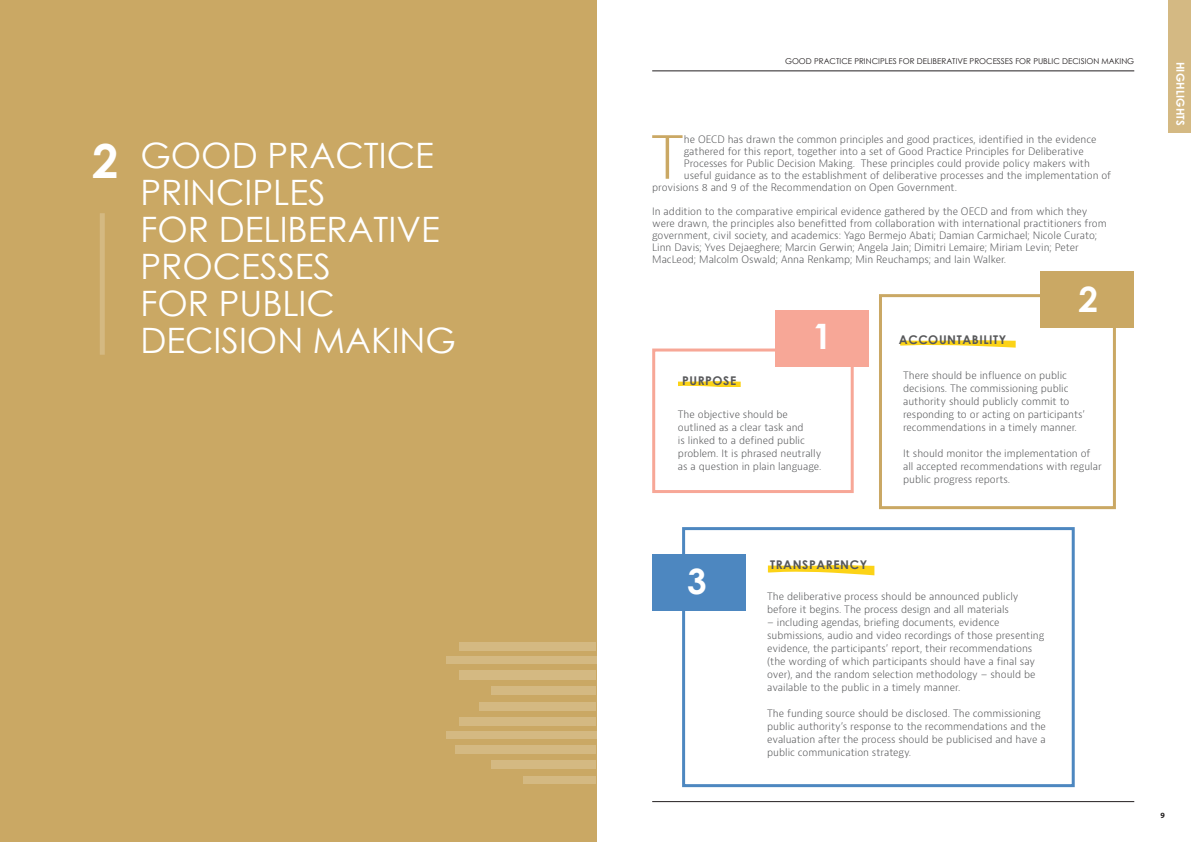
<style>
.page{position:relative;width:1191px;height:842px;background:#fff}
.page>*{position:absolute;margin:0;border:0;box-sizing:border-box;transform-origin:0 0}
.t1{font:300 57.9px "OECD Bernini";color:#caa864}
.t2{font:700 47px "Century Gothic";color:#fff}
.t3{font:35px/37px "Century Gothic";color:#fff}
.t4{font:700 35px "Century Gothic";color:#fff}
.t5{font:700 12px "Century Gothic";letter-spacing:.05em;color:#57585a}
.t6{font:700 11px "Century Gothic";letter-spacing:.02em;color:#fff}
.t7{font:300 10px/13px "OECD Bernini";color:#57585a}
.t8{font:8px "Century Gothic";color:#231f20}
.t9{font:700 8px "Myriad Pro";color:#231f20}
</style>
<div class="page">
<div style="left:1040px;top:271px;width:94px;height:56px;background:#caa864"></div>
<svg style="left:768px;top:565px;width:106px;height:10px"></svg>
<svg style="left:900px;top:340px;width:115px;height:8px"></svg>
<svg style="left:678px;top:381px;width:62px;height:6px"></svg>
<hr style="left:652px;top:71px;width:482px;height:1px;background:#231f20">
<hr style="left:652px;top:801px;width:482px;height:1px;background:#231f20">
<div style="left:1168px;top:0;width:23px;height:133px;background:#d4b983"></div>
<div style="left:0;top:0;width:596px;height:842px;background:#caa864"></div>
<div style="left:100px;top:213px;width:5px;height:142px;background:#d4b982"></div>
<div style="left:524px;top:776px;width:72px;height:7px;background:#d4b982"></div>
<div style="left:455px;top:745px;width:141px;height:9px;background:#d4b982"></div>
<div style="left:446px;top:731px;width:150px;height:8px;background:#d4b982"></div>
<div style="left:459px;top:717px;width:137px;height:8px;background:#d4b982"></div>
<div style="left:491px;top:760px;width:105px;height:9px;background:#d4b982"></div>
<div style="left:479px;top:702px;width:117px;height:8px;background:#d4b982"></div>
<div style="left:459px;top:670px;width:137px;height:9px;background:#d4b982"></div>
<div style="left:491px;top:686px;width:105px;height:9px;background:#d4b982"></div>
<div style="left:446px;top:656px;width:150px;height:8px;background:#d4b982"></div>
<div style="left:459px;top:642px;width:137px;height:8px;background:#d4b982"></div>
<div style="left:652px;top:348px;width:201px;height:145px;border:3px solid #f7a797"></div>
<div style="left:775px;top:310px;width:94px;height:57px;background:#f7a797"></div>
<div style="left:879px;top:294px;width:237px;height:215px;border:3px solid #caa864"></div>
<div style="left:682px;top:527px;width:392px;height:260px;border:3px solid #4d87c0"></div>
<div style="left:652px;top:554px;width:94px;height:56px;background:#4d87c0"></div>
<p class="t8" style="left:785px;top:55px;width:351px">GOOD PRACTICE PRINCIPLES FOR DELIBERATIVE PROCESSES FOR PUBLIC DECISION MAKING</p>
<h2 class="t2" style="left:92px;top:125px;width:28px">2</h2>
<h1 class="t1" style="left:651px;top:119px;width:35px">T</h1>
<p class="t7" style="left:684px;top:133px;width:414px">he OECD has drawn the common principles and good practices, identified in the evidence</p>
<h3 class="t3" style="left:140px;top:137px;width:317px">GOOD PRACTICE<br>PRINCIPLES<br>FOR DELIBERATIVE<br>PROCESSES<br>FOR PUBLIC<br>DECISION MAKING</h3>
<p class="t7" style="left:684px;top:145px;width:401px">gathered for this report, together into a set of Good Practice Principles for Deliberative</p>
<p class="t7" style="left:684px;top:157px;width:407px">Processes for Public Decision Making. These principles could provide policy makers with</p>
<p class="t7" style="left:684px;top:169px;width:429px">useful guidance as to the establishment of deliberative processes and the implementation of</p>
<p class="t7" style="left:652px;top:181px;width:306px">provisions 8 and 9 of the Recommendation on Open Government.</p>
<p class="t7" style="left:652px;top:205px;width:456px;line-height:12px">In addition to the comparative empirical evidence gathered by the OECD and from which they were drawn, the principles also benefitted from collaboration with international practitioners from government, civil society, and academics: Yago Bermejo Abati; Damian Carmichael; Nicole Curato; Linn Davis; Yves Dejaeghere; Marcin Gerwin; Angela Jain; Dimitri Lemaire; Miriam Levin; Peter MacLeod; Malcolm Oswald; Anna Renkamp; Min Reuchamps; and Iain Walker.</p>
<h3 class="t4" style="left:1078px;top:272px;width:21px">2</h3>
<h3 class="t4" style="left:812px;top:310px;width:21px">1</h3>
<p class="t5" style="left:899px;top:331px;width:109px">ACCOUNTABILITY</p>
<p class="t5" style="left:682px;top:371px;width:56px">PURPOSE</p>
<p class="t7" style="left:678px;top:408px;width:145px">The objective should be outlined as a clear task and<br>is linked to a defined public problem. It is phrased neutrally as a question in plain language.</p>
<p class="t7" style="left:903px;top:369px;width:183px">There should be influence on public decisions. The commissioning public authority should publicly commit to responding to or acting on participants’ recommendations in a timely manner.</p>
<p class="t7" style="left:903px;top:447px;width:200px">It should monitor the implementation of all accepted recommendations with regular public progress reports.</p>
<p class="t6" style="left:1189px;top:62px;width:66px;rotate:90deg">HIGHLIGHTS</p>
<h3 class="t4" style="left:687px;top:555px;width:21px">3</h3>
<p class="t5" style="left:770px;top:556px;width:99px">TRANSPARENCY</p>
<p class="t7" style="left:767px;top:590px;width:253px">The deliberative process should be announced publicly before it begins. The process design and all materials</p>
<p class="t7" style="left:767px;top:616px;width:278px">– including agendas, briefing documents, evidence submissions, audio and video recordings of those presenting evidence, the participants’ report, their recommendations (the wording of which participants should have a final say over), and the random selection methodology – should be available to the public in a timely manner.</p>
<p class="t7" style="left:767px;top:707px;width:280px">The funding source should be disclosed. The commissioning public authority’s response to the recommendations and the evaluation after the process should be publicised and have a public communication strategy.</p>
<p class="t9" style="left:1160px;top:810px;width:6px">9</p>
</div>
